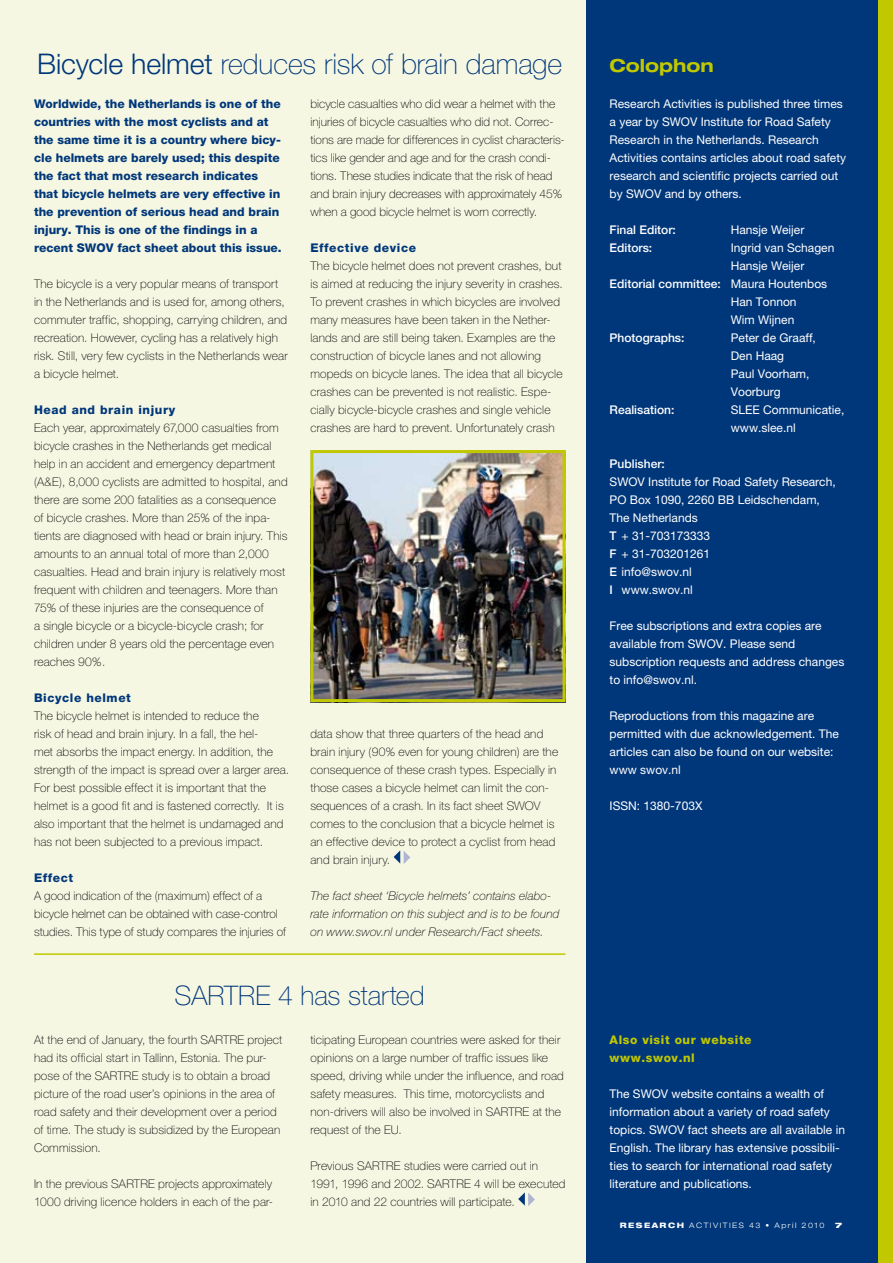
<style>
.page{position:relative;width:893px;height:1263px;background:#f6f7e3}
.page>*{position:absolute;margin:0;border:0;box-sizing:border-box;transform-origin:0 0}
.t1{font:100 28.5px "Helvetica Neue CE";letter-spacing:-.005em;color:#00377a}
.t2{font:100 27px "Helvetica Neue CE";letter-spacing:-.005em;color:#00377a}
.t3{font:700 expanded 18px "Helvetica Neue";color:#c1c800}
.t4{font:100 12px/18px "Helvetica Neue CE";letter-spacing:.01em;color:#000}
.t5{font:12px/18px "Helvetica Neue CE";color:#fff}
.t6{font:800 12px/18px "Helvetica Neue CE";color:#00377a}
.t7{font:italic 100 12px/18px "Helvetica Neue CE";letter-spacing:.01em;color:#000}
.t8{font:500 12px "Helvetica Neue CE";color:#fff}
.t9{font:800 12px "Helvetica Neue CE";letter-spacing:.05em;color:#00377a}
.t10{font:800 12px/18px "Helvetica Neue CE";letter-spacing:.05em;color:#c1c800}
.t11{font:300 expanded 7.5px "Helvetica Neue";letter-spacing:.2em;color:#fff}
.t12{font:900 expanded 7.5px "Helvetica Neue";color:#fff}
.s1{font-weight:300}
.s2{font-weight:400}
.s3{font-weight:500}
.s4{font-weight:800}
</style>
<div class="page">
<div style="left:587px;top:0;width:306px;height:1263px;background:#00377a"></div>
<div style="left:878px;top:0;width:15px;height:1263px;background:#c1c800"></div>
<svg style="left:394px;top:850px;width:16px;height:14px"></svg>
<img style="left:314px;top:454px;width:248px;height:244px">
<div style="left:310px;top:450px;width:256px;height:252px;border:3px solid #c1c800"></div>
<svg style="left:518px;top:1192px;width:17px;height:14px"></svg>
<hr style="left:34px;top:953px;width:532px;height:2px;background:#c1c800">
<h1 class="t1" style="left:37px;top:47px;width:527px"><span class="s1">Bicycle helmet</span> reduces risk of brain damage</h1>
<p class="t6" style="left:34px;top:95px;width:249px">Worldwide, the Netherlands is one of the countries with the most cyclists and at the same time it is a country where bicy&shy;cle helmets are barely used; this despite the fact that most research indicates that bicycle helmets are very effective in the prevention of serious head and brain injury. This is one of the findings in a recent SWOV fact sheet about this issue.</p>
<p class="t4" style="left:34px;top:275px;width:255px">The bicycle is a very popular means of transport in the Netherlands and is used for, among others, commuter traffic, shopping, carrying children, and recreation. However, cycling has a relatively high risk. Still, very few cyclists in the Netherlands wear a bicycle helmet.</p>
<p class="t9" style="left:34px;top:402px;width:143px">Head and brain injury</p>
<p class="t4" style="left:34px;top:419px;width:255px">Each year, approximately 67,000 casualties from bicycle crashes in the Netherlands get medical help in an accident and emergency department (A&amp;E), 8,000 cyclists are admitted to hospital, and there are some 200 fatalities as a consequence of bicycle crashes. More than 25% of the inpa&shy;tients are diagnosed with head or brain injury. This amounts to an annual total of more than 2,000 casualties. Head and brain injury is relatively most frequent with children and teenagers. More than 75% of these injuries are the consequence of<br>a single bicycle or a bicycle-bicycle crash; for children under 8 years old the percentage even reaches 90%.</p>
<p class="t9" style="left:34px;top:690px;width:98px">Bicycle helmet</p>
<p class="t4" style="left:34px;top:707px;width:257px">The bicycle helmet is intended to reduce the<br>risk of head and brain injury. In a fall, the hel-<br>met absorbs the impact energy. In addition, the strength of the impact is spread over a larger area.<br>For best possible effect it is important that the helmet is a good fit and is fastened correctly. It is also important that the helmet is undamaged and has not been subjected to a previous impact.</p>
<p class="t6" style="left:34px;top:869px;width:41px">Effect</p>
<p class="t4" style="left:34px;top:887px;width:254px">A good indication of the (maximum) effect of a bicycle helmet can be obtained with case-control studies. This type of study compares the injuries of</p>
<p class="t4" style="left:310px;top:95px;width:256px">bicycle casualties who did wear a helmet with the injuries of bicycle casualties who did not. Correc&shy;tions are made for differences in cyclist characteris&shy;tics like gender and age and for the crash condi&shy;tions. These studies indicate that the risk of head and brain injury decreases with approximately 45% when a good bicycle helmet is worn correctly.</p>
<p class="t9" style="left:310px;top:240px;width:107px">Effective device</p>
<p class="t4" style="left:310px;top:257px;width:254px">The bicycle helmet does not prevent crashes, but is aimed at reducing the injury severity in crashes.<br>To prevent crashes in which bicycles are involved many measures have been taken in the Nether&shy;lands and are still being taken. Examples are the construction of bicycle lanes and not allowing mopeds on bicycle lanes. The idea that all bicycle crashes can be prevented is not realistic. Espe&shy;cially bicycle-bicycle crashes and single vehicle crashes are hard to prevent. Unfortunately crash</p>
<p class="t4" style="left:310px;top:725px;width:249px">data show that three quarters of the head and brain injury (90% even for young children) are the consequence of these crash types. Especially in those cases a bicycle helmet can limit the con&shy;sequences of a crash. In its fact sheet SWOV comes to the conclusion that a bicycle helmet is an effective device to protect a cyclist from head and brain injury.</p>
<p class="t7" style="left:310px;top:887px;width:251px">The fact sheet ‘Bicycle helmets’ contains elabo&shy;rate information on this subject and is to be found on www.swov.nl under Research/Fact sheets.</p>
<h2 class="t2" style="left:175px;top:979px;width:252px">SARTRE 4 has started</h2>
<p class="t4" style="left:34px;top:1031px;width:250px">At the end of January, the fourth SARTRE project had its official start in Tallinn, Estonia. The pur&shy;pose of the SARTRE study is to obtain a broad picture of the road user’s opinions in the area of road safety and their development over a period of time. The study is subsidized by the European Commission.</p>
<p class="t4" style="left:34px;top:1175px;width:241px">In the previous SARTRE projects approximately<br>1000 driving licence holders in each of the par-</p>
<p class="t4" style="left:310px;top:1031px;width:255px">ticipating European countries were asked for their opinions on a large number of traffic issues like speed, driving while under the influence, and road safety measures. This time, motorcyclists and non-drivers will also be involved in SARTRE at the request of the EU.</p>
<p class="t4" style="left:310px;top:1157px;width:257px">Previous SARTRE studies were carried out in<br>1991, 1996 and 2002. SARTRE 4 will be executed in 2010 and 22 countries will participate.</p>
<h3 class="t3" style="left:610px;top:54px;width:106px">Colophon</h3>
<p class="t5" style="left:610px;top:95px;width:238px">Research Activities is published three times a year by SWOV Institute for Road Safety Research in the Netherlands. Research Activities contains articles about road safety research and scientific projects carried out by SWOV and by others.</p>
<p class="t8" style="left:610px;top:222px;width:68px">Final Editor:</p>
<p class="t5" style="left:731px;top:221px;width:75px">Hansje Weijer</p>
<p class="t8" style="left:610px;top:240px;width:44px">Editors:</p>
<p class="t5" style="left:731px;top:239px;width:105px">Ingrid van Schagen</p>
<p class="t5" style="left:731px;top:257px;width:75px">Hansje Weijer</p>
<p class="t8" style="left:610px;top:276px;width:219px">Editorial committee: <span class="s2">Maura Houtenbos</span></p>
<p class="t5" style="left:731px;top:293px;width:67px">Han Tonnon</p>
<p class="t5" style="left:731px;top:311px;width:65px">Wim Wijnen</p>
<p class="t8" style="left:610px;top:330px;width:76px">Photographs:</p>
<p class="t5" style="left:731px;top:329px;width:87px">Peter de Graaff,<br>Den Haag<br>Paul Voorham,<br>Voorburg</p>
<p class="t8" style="left:610px;top:402px;width:66px">Realisation:</p>
<p class="t5" style="left:731px;top:401px;width:115px">SLEE Communicatie, www.slee.nl</p>
<p class="t8" style="left:610px;top:456px;width:57px">Publisher:</p>
<p class="t5" style="left:610px;top:473px;width:228px">SWOV Institute for Road Safety Research,<br>PO Box 1090, 2260 BB Leidschendam,<br>The Netherlands<br><span class="s3">T</span> + 31-703173333<br><span class="s3">F</span> + 31-703201261<br><span class="s3">E</span> info@swov.nl<br><span class="s3">I</span> www.swov.nl</p>
<p class="t5" style="left:610px;top:617px;width:236px">Free subscriptions and extra copies are available from SWOV. Please send subscription requests and address changes to info@swov.nl.</p>
<p class="t5" style="left:610px;top:707px;width:231px">Reproductions from this magazine are permitted with due acknowledgement. The articles can also be found on our website: www swov.nl</p>
<p class="t5" style="left:610px;top:797px;width:94px">ISSN: 1380-703X</p>
<p class="t10" style="left:610px;top:1031px;width:143px">Also visit our website www.swov.nl</p>
<p class="t5" style="left:610px;top:1085px;width:237px">The SWOV website contains a wealth of information about a variety of road safety topics. SWOV fact sheets are all available in English. The library has extensive possibili&shy;ties to search for international road safety literature and publications.</p>
<p class="t11" style="left:620px;top:1221px;width:206px"><span class="s4">RESEARCH</span> ACTIVITIES 43 • April 2010</p>
<p class="t12" style="left:835px;top:1220px;width:8px">7</p>
</div>
